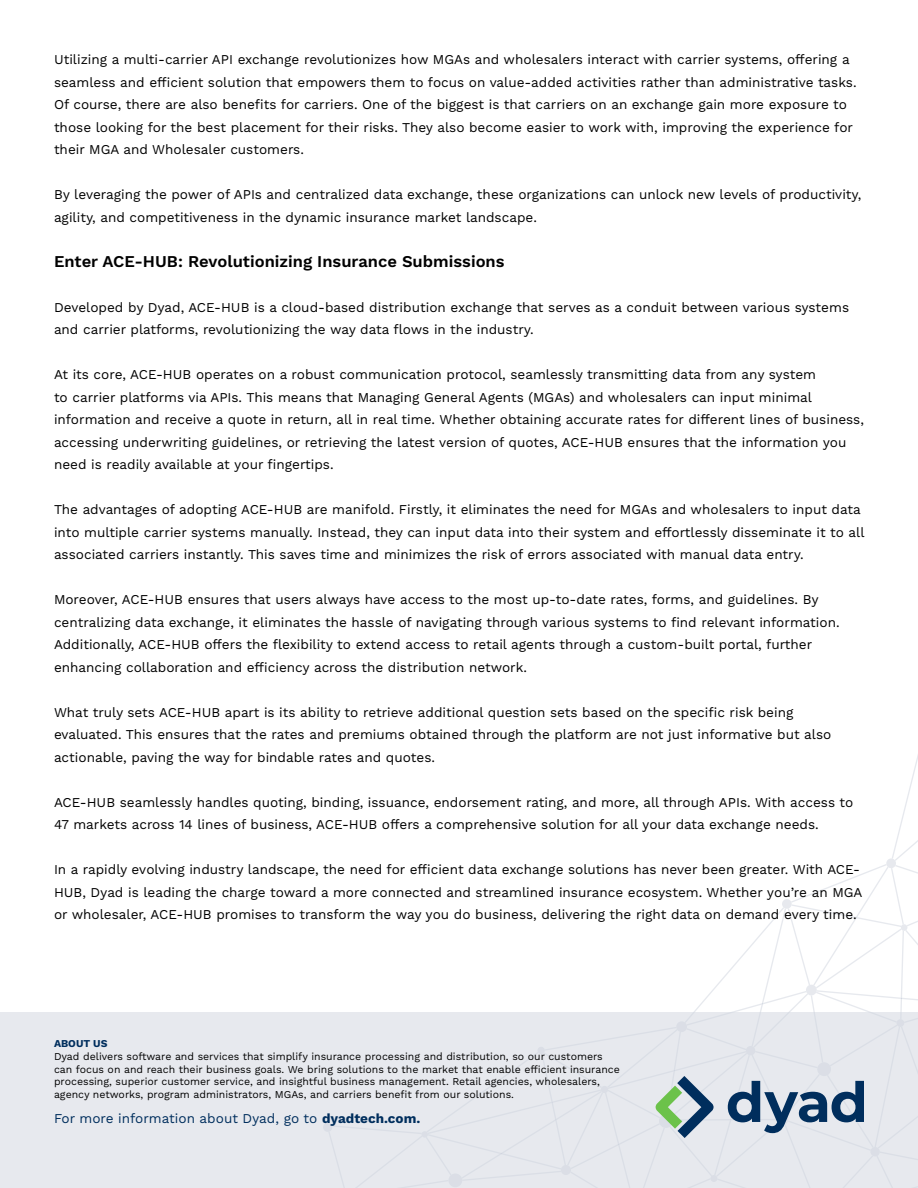
<style>
.page{position:relative;width:918px;height:1188px;background:#fff}
.page>*{position:absolute;margin:0;border:0;box-sizing:border-box;transform-origin:0 0}
.t1{font:600 16.5px "Work Sans";color:#000}
.t2{font:13.5px/22.5px "Work Sans";color:#000}
.t3{font:13.5px "Work Sans";color:#002e5d}
.t4{font:10.5px/12.6px "Work Sans";color:#000}
.t5{font:700 10.5px "Work Sans";color:#002e5d}
.s1{font-weight:700}
</style>
<div class="page">
<div style="left:0;top:1012px;width:918px;height:176px;background:#e7e9ee"></div>
<svg style="left:323px;top:755px;width:595px;height:433px"></svg>
<p class="t2" style="left:54px;top:49px;width:804px">Utilizing a multi-carrier API exchange revolutionizes how MGAs and wholesalers interact with carrier systems, offering a seamless and efficient solution that empowers them to focus on value-added activities rather than administrative tasks.<br>Of course, there are also benefits for carriers. One of the biggest is that carriers on an exchange gain more exposure to those looking for the best placement for their risks. They also become easier to work with, improving the experience for their MGA and Wholesaler customers.</p>
<p class="t2" style="left:54px;top:184px;width:809px">By leveraging the power of APIs and centralized data exchange, these organizations can unlock new levels of productivity, agility, and competitiveness in the dynamic insurance market landscape.</p>
<p class="t1" style="left:54px;top:252px;width:452px">Enter ACE-HUB: Revolutionizing Insurance Submissions</p>
<p class="t2" style="left:54px;top:297px;width:797px">Developed by Dyad, ACE-HUB is a cloud-based distribution exchange that serves as a conduit between various systems and carrier platforms, revolutionizing the way data flows in the industry.</p>
<p class="t2" style="left:54px;top:364px;width:812px">At its core, ACE-HUB operates on a robust communication protocol, seamlessly transmitting data from any system<br>to carrier platforms via APIs. This means that Managing General Agents (MGAs) and wholesalers can input minimal information and receive a quote in return, all in real time. Whether obtaining accurate rates for different lines of business, accessing underwriting guidelines, or retrieving the latest version of quotes, ACE-HUB ensures that the information you need is readily available at your fingertips.</p>
<p class="t2" style="left:54px;top:499px;width:812px">The advantages of adopting ACE-HUB are manifold. Firstly, it eliminates the need for MGAs and wholesalers to input data into multiple carrier systems manually. Instead, they can input data into their system and effortlessly disseminate it to all associated carriers instantly. This saves time and minimizes the risk of errors associated with manual data entry.</p>
<p class="t2" style="left:54px;top:589px;width:787px">Moreover, ACE-HUB ensures that users always have access to the most up-to-date rates, forms, and guidelines. By centralizing data exchange, it eliminates the hassle of navigating through various systems to find relevant information.<br>Additionally, ACE-HUB offers the flexibility to extend access to retail agents through a custom-built portal, further enhancing collaboration and efficiency across the distribution network.</p>
<p class="t2" style="left:54px;top:702px;width:779px">What truly sets ACE-HUB apart is its ability to retrieve additional question sets based on the specific risk being evaluated. This ensures that the rates and premiums obtained through the platform are not just informative but also actionable, paving the way for bindable rates and quotes.</p>
<p class="t2" style="left:54px;top:792px;width:801px">ACE-HUB seamlessly handles quoting, binding, issuance, endorsement rating, and more, all through APIs. With access to<br>47 markets across 14 lines of business, ACE-HUB offers a comprehensive solution for all your data exchange needs.</p>
<p class="t2" style="left:54px;top:859px;width:810px">In a rapidly evolving industry landscape, the need for efficient data exchange solutions has never been greater. With ACE-<br>HUB, Dyad is leading the charge toward a more connected and streamlined insurance ecosystem. Whether you’re an MGA or wholesaler, ACE-HUB promises to transform the way you do business, delivering the right data on demand every time.</p>
<p class="t5" style="left:54px;top:1038px;width:55px">ABOUT US</p>
<p class="t4" style="left:54px;top:1051px;width:567px">Dyad delivers software and services that simplify insurance processing and distribution, so our customers can focus on and reach their business goals. We bring solutions to the market that enable efficient insurance processing, superior customer service, and insightful business management. Retail agencies, wholesalers, agency networks, program administrators, MGAs, and carriers benefit from our solutions.</p>
<p class="t3" style="left:54px;top:1111px;width:368px">For more information about Dyad, go to <span class="s1">dyadtech.com.</span></p>
</div>
